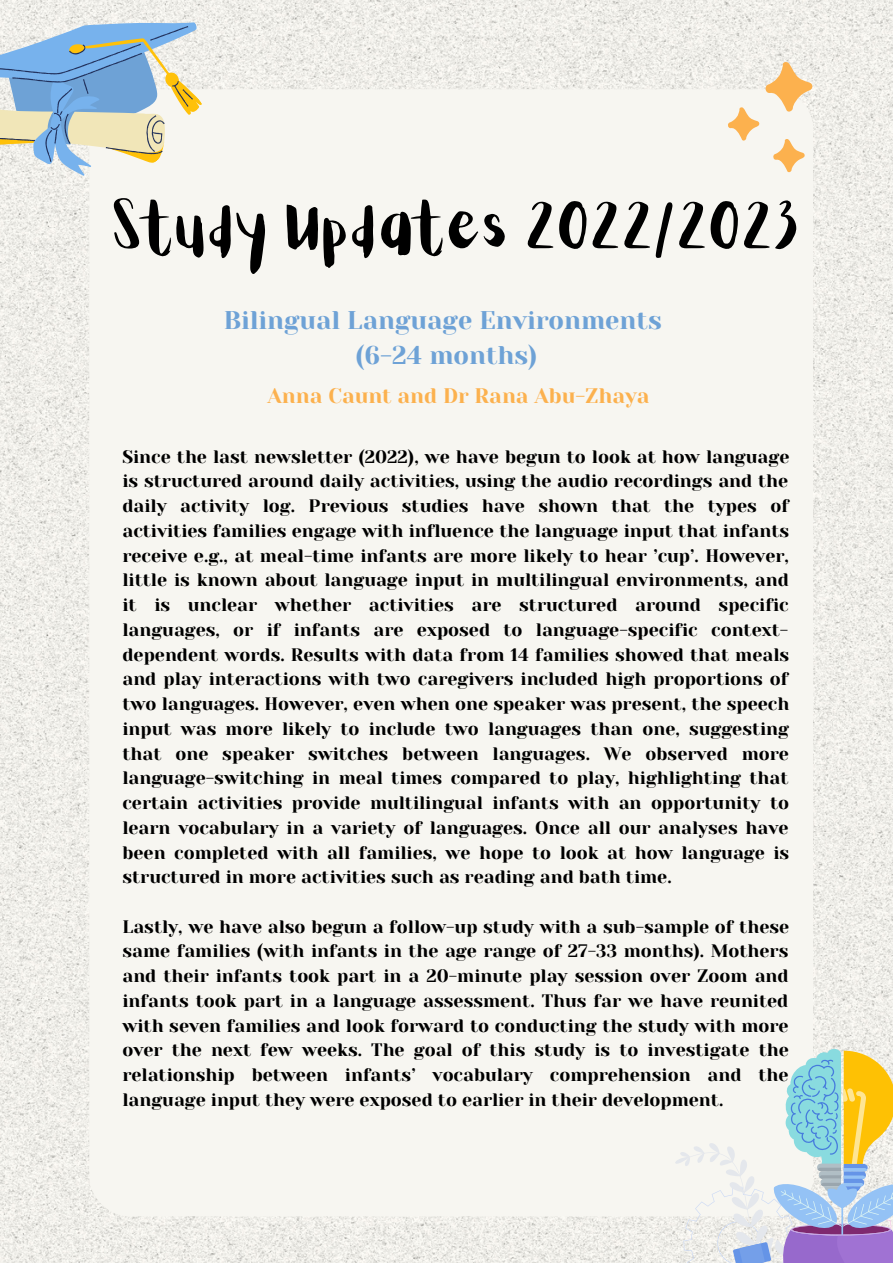
<style>
.page{position:relative;width:893px;height:1264px;background:#fff}
.page>*{position:absolute;margin:0;border:0;box-sizing:border-box;transform-origin:0 0}
.t1{font:54px "Aloja Extended";color:#000}
.t2{font:25.5px "Yeseva One";color:#6ea2d6}
.t3{font:21px "Yeseva One";color:#fcb14e}
.t4{font:18px/24.8px "Yeseva One";color:#000;text-align:justify}
</style>
<div class="page">
<img style="left:0;top:0;width:892px;height:1262px">
<div style="left:89px;top:89px;width:724px;height:1127px;background:#f7f6f1"></div>
<svg style="left:675px;top:1048px;width:217px;height:214px"></svg>
<svg style="left:0;top:230px;width:213px;height:8px;fill:#f7f6f1"></svg>
<svg style="left:0;top:0;width:239px;height:230px"></svg>
<svg style="left:726px;top:61px;width:87px;height:112px"></svg>
<p class="t1" style="left:114px;top:203px;width:690px">Study Updates 2022/2023</p>
<p class="t2" style="left:224px;top:305px;width:439px">Bilingual Language Environments</p>
<p class="t2" style="left:355px;top:340px;width:183px">(6-24 months)</p>
<p class="t3" style="left:267px;top:383px;width:383px">Anna Caunt and Dr Rana Abu-Zhaya</p>
<p class="t4" style="left:122px;top:444px;width:668px">Since the last newsletter (2022), we have begun to look at how language is structured around daily activities, using the audio recordings and the daily activity log. Previous studies have shown that the types of activities families engage with influence the language input that infants receive e.g., at meal-time infants are more likely to hear ’cup’. However, little is known about language input in multilingual environments, and it is unclear whether activities are structured around specific languages, or if infants are exposed to language-specific context&shy;dependent words. Results with data from 14 families showed that meals and play interactions with two caregivers included high proportions of two languages. However, even when one speaker was present, the speech input was more likely to include two languages than one, suggesting that one speaker switches between languages. We observed more language-switching in meal times compared to play, highlighting that certain activities provide multilingual infants with an opportunity to learn vocabulary in a variety of languages. Once all our analyses have been completed with all families, we hope to look at how language is structured in more activities such as reading and bath time.</p>
<p class="t4" style="left:122px;top:914px;width:668px">Lastly, we have also begun a follow-up study with a sub-sample of these same families (with infants in the age range of 27-33 months). Mothers and their infants took part in a 20-minute play session over Zoom and infants took part in a language assessment. Thus far we have reunited with seven families and look forward to conducting the study with more over the next few weeks. The goal of this study is to investigate the relationship between infants’ vocabulary comprehension and the language input they were exposed to earlier in their development.</p>
</div>
